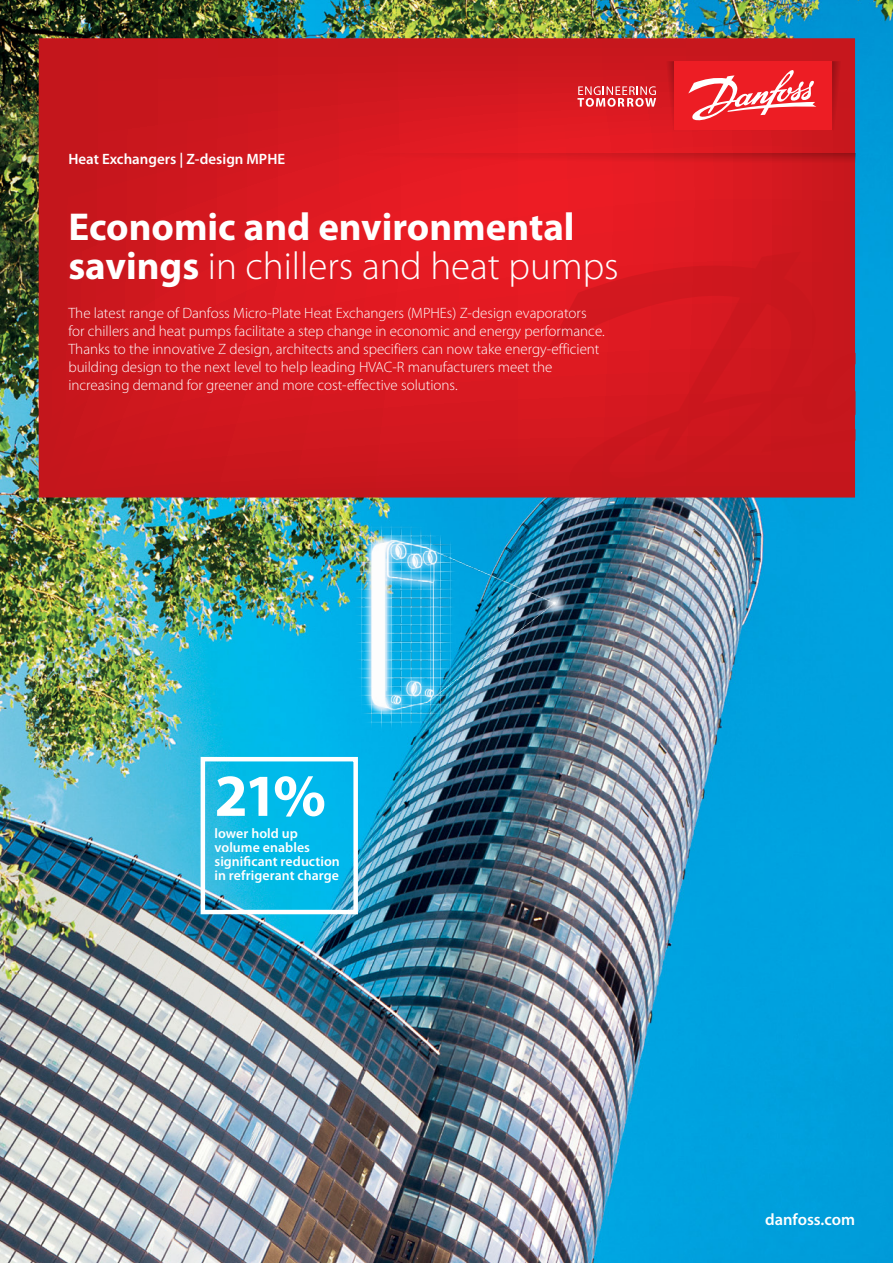
<style>
.page{position:relative;width:893px;height:1263px;background:#fff}
.page>*{position:absolute;margin:0;border:0;box-sizing:border-box;transform-origin:0 0}
.t1{font:700 60px "Myriad Pro";color:#fff}
.Front_page__Headline{font:300 39px "Myriad Pro";color:#fff}
.Front_page__Headline-2{font:700 39px "Myriad Pro";color:#fff}
.URL{font:600 16.5px "Myriad Pro";color:#fff}
.Front_page__Body_tex{font:300 15px/18px "Myriad Pro";color:#fff}
.Front_page__Document{font:600 15px "Myriad Pro";color:#fff}
.t2{font:600 13.8px/13.8px "Myriad Pro";letter-spacing:.005em;color:#fff}
.s1{font-weight:700}
</style>
<div class="page">
<img style="left:0;top:0;width:893px;height:1263px">
<img style="left:211px;top:519px;width:376px;height:249px">
<svg style="left:39px;top:38px;width:816px;height:459px;background:#d3181f"></svg>
<svg style="left:832px;top:61px;width:13px;height:69px"></svg>
<svg style="left:662px;top:61px;width:12px;height:69px"></svg>
<svg style="left:358px;top:153px;width:497px;height:13px;background:#d61920"></svg>
<div style="left:674px;top:61px;width:158px;height:69px;background:#ed1d24"></div>
<svg style="left:577px;top:86px;width:79px;height:21px;background:#e3666b"></svg>
<svg style="left:688px;top:70px;width:128px;height:51px"></svg>
<svg style="left:547px;top:230px;width:308px;height:267px;background:#d0171e"></svg>
<div style="left:201px;top:757px;width:157px;height:157px;border:4px solid #fff"></div>
<p class="Front_page__Document" style="left:68px;top:150px;width:218px">Heat Exchangers | Z-design MPHE</p>
<p class="Front_page__Headline-2" style="left:68px;top:201px;width:508px">Economic and environmental</p>
<p class="Front_page__Headline" style="left:68px;top:242px;width:552px"><span class="s1">savings</span> in chillers and heat pumps</p>
<p class="Front_page__Body_tex" style="left:68px;top:304px;width:538px">The latest range of Danfoss Micro-Plate Heat Exchangers (MPHEs) Z-design evaporators for chillers and heat pumps facilitate a step change in economic and energy performance.<br>Thanks to the innovative Z design, architects and specifiers can now take energy-efficient building design to the next level to help leading HVAC-R manufacturers meet the increasing demand for greener and more cost-effective solutions.</p>
<p class="t1" style="left:215px;top:756px;width:113px">21%</p>
<p class="t2" style="left:215px;top:826px;width:127px">lower hold up volume enables significant reduction in refrigerant charge</p>
<p class="URL" style="left:765px;top:1209px;width:91px">danfoss.com</p>
</div>
